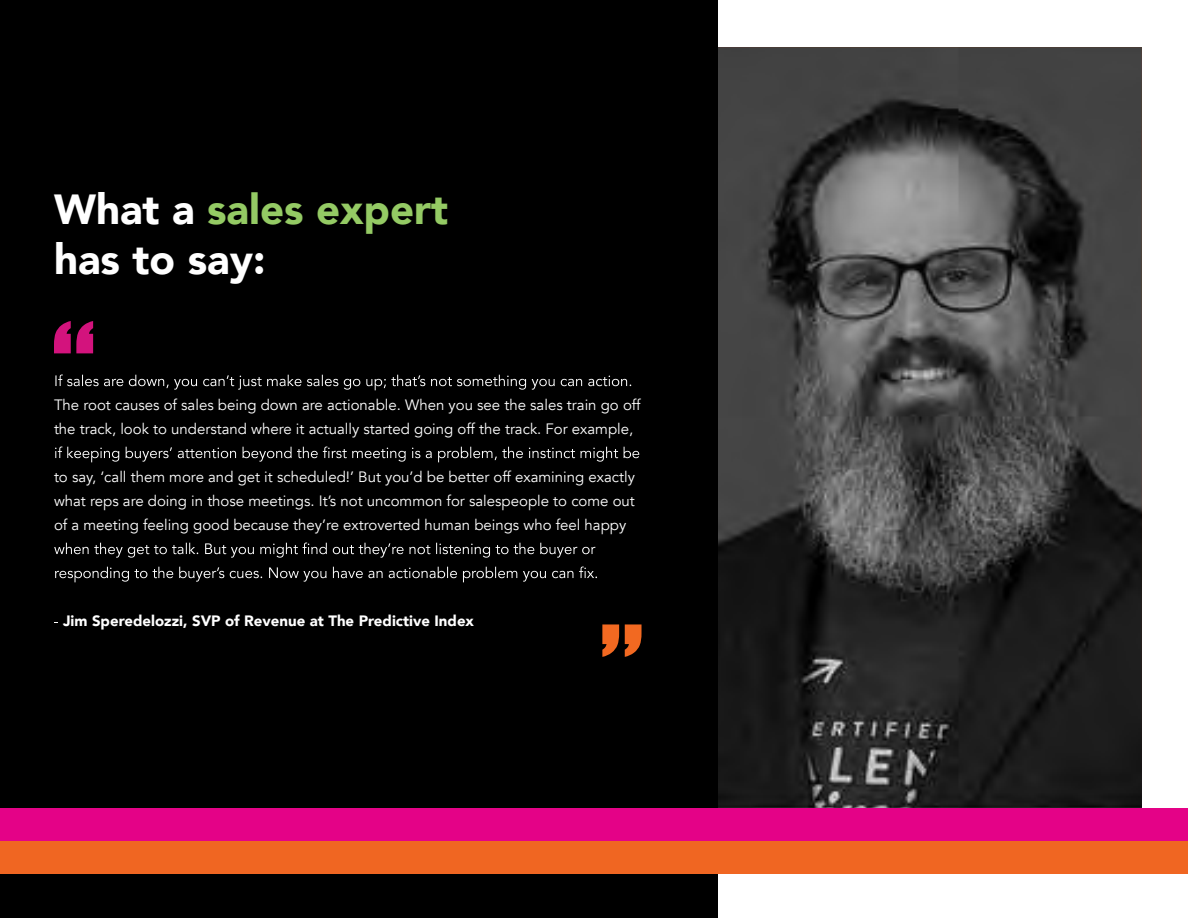
<style>
.page{position:relative;width:1188px;height:918px;background:#fff}
.page>*{position:absolute;margin:0;border:0;box-sizing:border-box;transform-origin:0 0}
.t1{font:900 42px/50.4px "Avenir";color:#fff}
.t2{font:15px/24px "Avenir";color:#fff}
.t3{font:900 15px "Avenir";color:#fff}
.s1{color:#94ca64}
</style>
<div class="page">
<svg style="left:718px;top:48px;width:423px;height:760px;background:#3b3b3b"></svg>
<div style="left:1px;top:1px;width:717px;height:917px;background:#000"></div>
<div style="left:1px;top:808px;width:1187px;height:33px;background:#e40287"></div>
<div style="left:1px;top:841px;width:1187px;height:33px;background:#f06622"></div>
<svg style="left:55px;top:375px;width:576px;height:15px"></svg>
<svg style="left:55px;top:447px;width:584px;height:15px"></svg>
<svg style="left:54px;top:543px;width:541px;height:15px"></svg>
<svg style="left:55px;top:567px;width:542px;height:15px"></svg>
<svg style="left:54px;top:321px;width:39px;height:32px"></svg>
<svg style="left:602px;top:624px;width:40px;height:33px"></svg>
<h1 class="t1" style="left:54px;top:183px;width:396px">What a <span class="s1">sales expert </span>has to say:</h1>
<p class="t2" style="left:54px;top:393px;width:588px">The root causes of sales being down are actionable. When you see the sales train go off the track, look to understand where it actually started going off the track. For example,</p>
<p class="t2" style="left:54px;top:465px;width:582px;text-align:justify">to say, ‘call them more and get it scheduled!’ But you’d be better off examining exactly what reps are doing in those meetings. It’s not uncommon for salespeople to come out of a meeting feeling good because they’re extroverted human beings who feel happy</p>
<p class="t3" style="left:63px;top:608px;width:412px">Jim Speredelozzi, SVP of Revenue at The Predictive Index</p>
</div>
